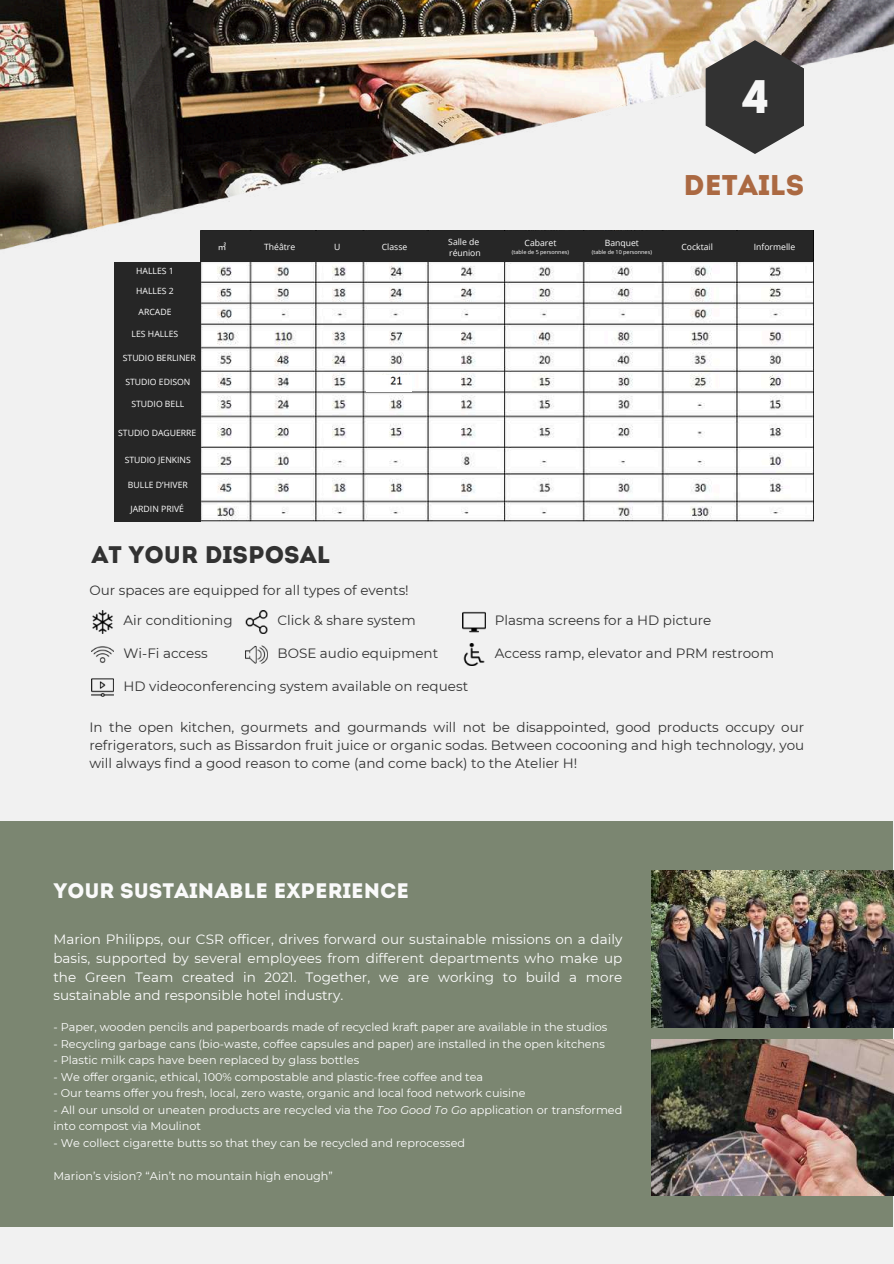
<style>
.page{position:relative;width:894px;height:1264px;background:#fff}
.page>*{position:absolute;margin:0;border:0;box-sizing:border-box;transform-origin:0 0}
.t1{font:46.95px "Intro";color:#f6f6f6}
.t2{font:28.5px "Intro";color:#ab6942}
.t3{font:24px "Intro";color:#323232}
.t4{font:21px "Intro";color:#fafafa}
.t5{font:13.5px/18px "Montserrat";color:#323232;text-align:justify}
.t6{font:13.5px/18.8px "Montserrat";color:#fff;text-align:justify}
.t7{font:11.25px/16.5px "Montserrat";color:#fff}
.t8{font:8.7px "Open Sans";color:#fff}
.t9{font:8.55px/11.6px "Open Sans";color:#fff}
.t10{font:8.55px "Noto Sans CJ Ksc";color:#fff}
.t11{font:8.4px "Montserrat";color:#fff}
.t12{font:6.75px "Montserrat";color:#fff}
.t13{font:5.55px "Open Sans";color:#fff}
.s1{font-style:italic}
</style>
<div class="page">
<div style="left:0;top:0;width:893px;height:1263px;background:#f1f1f1"></div>
<img style="left:0;top:0;width:893px;height:263px">
<svg style="left:705px;top:40px;width:99px;height:114px"></svg>
<img style="left:92px;top:611px;width:21px;height:22px">
<img style="left:245px;top:611px;width:23px;height:22px">
<img style="left:462px;top:611px;width:23px;height:22px">
<img style="left:91px;top:646px;width:23px;height:17px">
<img style="left:245px;top:645px;width:23px;height:19px">
<img style="left:463px;top:643px;width:22px;height:22px">
<img style="left:91px;top:678px;width:23px;height:19px">
<div style="left:0;top:821px;width:892px;height:406px;background:#7b8671"></div>
<img style="left:201px;top:231px;width:612px;height:290px">
<div style="left:113px;top:227px;width:87px;height:35px;background:#f1f1f1"></div>
<div style="left:365px;top:375px;width:46px;height:16px;background:#fff"></div>
<img style="left:390px;top:376px;width:13px;height:9px">
<img style="left:651px;top:870px;width:242px;height:157px">
<img style="left:651px;top:1039px;width:242px;height:156px">
<div style="left:114px;top:262px;width:87px;height:259px;background:#262626"></div>
<div style="left:200px;top:231px;width:612px;height:31px;background:#262626"></div>
<h1 class="t1" style="left:741px;top:77px;width:29px">4</h1>
<p class="t8" style="left:136px;top:264px;width:39px">HALLES 1</p>
<p class="t8" style="left:136px;top:285px;width:39px">HALLES 2</p>
<p class="t8" style="left:138px;top:305px;width:34px">ARCADE</p>
<p class="t8" style="left:132px;top:327px;width:48px">LES HALLES</p>
<p class="t8" style="left:123px;top:352px;width:74px">STUDIO BERLINER</p>
<p class="t8" style="left:125px;top:376px;width:67px">STUDIO EDISON</p>
<p class="t8" style="left:131px;top:398px;width:54px">STUDIO BELL</p>
<p class="t8" style="left:118px;top:426px;width:80px">STUDIO DAGUERRE</p>
<p class="t8" style="left:125px;top:453px;width:68px">STUDIO JENKINS</p>
<p class="t8" style="left:128px;top:479px;width:61px">BULLE D’HIVER</p>
<p class="t8" style="left:130px;top:503px;width:55px">JARDIN PRIVÉ</p>
<p class="t11" style="left:526px;top:235px;width:35px">Cabaret</p>
<p class="t10" style="left:217px;top:240px;width:10px">㎡</p>
<p class="t9" style="left:264px;top:240px;width:33px">Théâtre</p>
<p class="t9" style="left:334px;top:240px;width:8px">U</p>
<p class="t9" style="left:382px;top:240px;width:27px">Classe</p>
<p class="t9" style="left:448px;top:235px;width:34px">Salle de réunion</p>
<p class="t9" style="left:524px;top:237px;width:33px">Cabaret</p>
<p class="t9" style="left:604px;top:237px;width:36px">Banquet</p>
<p class="t13" style="left:591px;top:248px;width:62px">(table de 10 personnes)</p>
<p class="t12" style="left:513px;top:249px;width:64px">(table for 5 people)</p>
<p class="t12" style="left:589px;top:249px;width:67px">(table for 10 people)</p>
<p class="t13" style="left:512px;top:248px;width:58px">(table de 5 personnes)</p>
<h3 class="t3" style="left:91px;top:545px;width:240px">AT YOUR DISPOSAL</h3>
<p class="t5" style="left:89px;top:581px;width:321px">Our spaces are equipped for all types of events!</p>
<h2 class="t2" style="left:683px;top:173px;width:122px">DETAILS</h2>
<p class="t9" style="left:681px;top:240px;width:33px">Cocktail</p>
<p class="t9" style="left:753px;top:240px;width:43px">Informelle</p>
<p class="t5" style="left:123px;top:611px;width:110px">Air conditioning</p>
<p class="t5" style="left:277px;top:611px;width:140px">Click &amp; share system</p>
<p class="t5" style="left:494px;top:611px;width:218px">Plasma screens for a HD picture</p>
<p class="t5" style="left:123px;top:643px;width:86px">Wi-Fi access</p>
<p class="t5" style="left:277px;top:643px;width:162px">BOSE audio equipment</p>
<p class="t5" style="left:494px;top:643px;width:281px">Access ramp, elevator and PRM restroom</p>
<p class="t5" style="left:123px;top:676px;width:346px">HD videoconferencing system available on request</p>
<p class="t5" style="left:89px;top:717px;width:716px">In the open kitchen, gourmets and gourmands will not be disappointed, good products occupy our refrigerators, such as Bissardon fruit juice or organic sodas. Between cocooning and high technology, you will always find a good reason to come (and come back) to the Atelier H!</p>
<h3 class="t4" style="left:53px;top:882px;width:357px">YOUR SUSTAINABLE EXPERIENCE</h3>
<p class="t6" style="left:53px;top:929px;width:570px">Marion Philipps, our CSR officer, drives forward our sustainable missions on a daily basis, supported by several employees from different departments who make up the Green Team created in 2021. Together, we are working to build a more sustainable and responsible hotel industry.</p>
<p class="t7" style="left:53px;top:1018px;width:555px">- Paper, wooden pencils and paperboards made of recycled kraft paper are available in the studios</p>
<p class="t7" style="left:53px;top:1035px;width:552px">- Recycling garbage cans (bio-waste, coffee capsules and paper) are installed in the open kitchens</p>
<p class="t7" style="left:53px;top:1051px;width:307px">- Plastic milk caps have been replaced by glass bottles</p>
<p class="t7" style="left:53px;top:1068px;width:431px">- We offer organic, ethical, 100% compostable and plastic-free coffee and tea</p>
<p class="t7" style="left:53px;top:1084px;width:473px">- Our teams offer you fresh, local, zero waste, organic and local food network cuisine</p>
<p class="t7" style="left:53px;top:1101px;width:570px">- All our unsold or uneaten products are recycled via the <span class="s1">Too Good To Go</span> application or transformed into compost via Moulinot</p>
<p class="t7" style="left:53px;top:1134px;width:413px">- We collect cigarette butts so that they can be recycled and reprocessed</p>
<p class="t7" style="left:53px;top:1167px;width:281px">Marion’s vision? “Ain’t no mountain high enough”</p>
</div>
